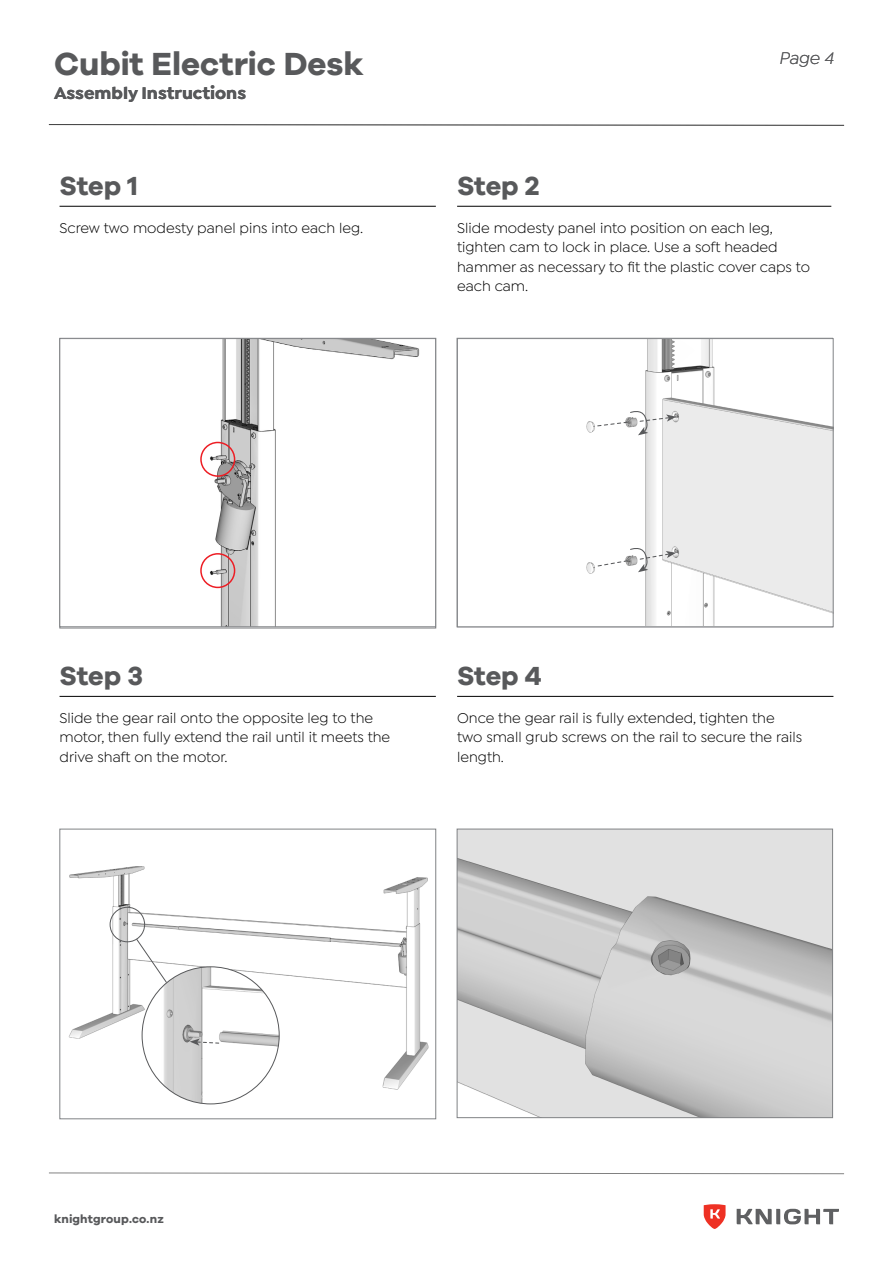
<style>
.page{position:relative;width:893px;height:1263px;background:#fff}
.page>*{position:absolute;margin:0;border:0;box-sizing:border-box;transform-origin:0 0}
.t1{font:700 33px "Galano Grotesque";letter-spacing:-.005em;color:#58595b}
.t2{font:700 27px "Galano Grotesque";letter-spacing:-.01em;color:#58595b}
.t3{font:700 18px "Isidora Sans";color:#58595b}
.t4{font:italic 18px "Isidora Sans";color:#58595b}
.t5{font:15px/19.5px "Isidora Sans";color:#000}
.t6{font:700 12px "Galano Grotesque";letter-spacing:.01em;color:#58595b}
</style>
<div class="page">
<svg style="left:49px;top:1172px;width:795px;height:2px"></svg>
<svg style="left:704px;top:1204px;width:21px;height:25px"></svg>
<svg style="left:737px;top:1209px;width:102px;height:15px"></svg>
<hr style="left:60px;top:206px;width:376px;height:1px;background:#000">
<hr style="left:457px;top:206px;width:374px;height:1px;background:#000">
<hr style="left:60px;top:696px;width:376px;height:1px;background:#000">
<hr style="left:457px;top:696px;width:376px;height:1px;background:#000">
<svg style="left:48px;top:124px;width:796px;height:2px;background:#939393"></svg>
<img style="left:68px;top:866px;width:361px;height:239px">
<div style="left:60px;top:829px;width:376px;height:290px;border:1px solid #808285"></div>
<img style="left:459px;top:831px;width:372px;height:285px">
<div style="left:457px;top:829px;width:376px;height:289px;border:1px solid #808285"></div>
<img style="left:586px;top:340px;width:245px;height:285px">
<div style="left:457px;top:338px;width:376px;height:289px;border:1px solid #808285"></div>
<img style="left:200px;top:340px;width:220px;height:285px">
<div style="left:60px;top:338px;width:376px;height:289px;border:1px solid #808285"></div>
<div style="left:200px;top:553px;width:35px;height:35px;border:2px solid #ed1d24;border-radius:50%"></div>
<div style="left:200px;top:442px;width:35px;height:35px;border:2px solid #ed1d24;border-radius:50%"></div>
<img style="left:142px;top:967px;width:137px;height:137px;border-radius:69px">
<div style="left:110px;top:907px;width:35px;height:35px;border:1px solid #58595b;border-radius:50%"></div>
<svg style="left:135px;top:938px;width:33px;height:46px"></svg>
<svg style="left:190px;top:1038px;width:30px;height:8px"></svg>
<svg style="left:597px;top:408px;width:79px;height:27px"></svg>
<svg style="left:597px;top:545px;width:79px;height:27px"></svg>
<h1 class="t1" style="left:54px;top:43px;width:311px">Cubit Electric Desk</h1>
<p class="t3" style="left:54px;top:82px;width:194px">Assembly Instructions</p>
<h2 class="t2" style="left:60px;top:169px;width:80px">Step 1</h2>
<h2 class="t2" style="left:457px;top:169px;width:84px">Step 2</h2>
<p class="t4" style="left:779px;top:48px;width:56px">Page 4</p>
<p class="t5" style="left:60px;top:218px;width:305px">Screw two modesty panel pins into each leg.</p>
<p class="t5" style="left:457px;top:218px;width:354px">Slide modesty panel into position on each leg, tighten cam to lock in place. Use a soft headed hammer as necessary to fit the plastic cover caps to each cam.</p>
<h2 class="t2" style="left:60px;top:659px;width:85px">Step 3</h2>
<h2 class="t2" style="left:457px;top:659px;width:86px">Step 4</h2>
<p class="t5" style="left:60px;top:708px;width:332px">Slide the gear rail onto the opposite leg to the motor, then fully extend the rail until it meets the drive shaft on the motor.</p>
<p class="t5" style="left:457px;top:708px;width:346px">Once the gear rail is fully extended, tighten the two small grub screws on the rail to secure the rails length.</p>
<p class="t6" style="left:54px;top:1211px;width:111px">knightgroup.co.nz</p>
</div>
